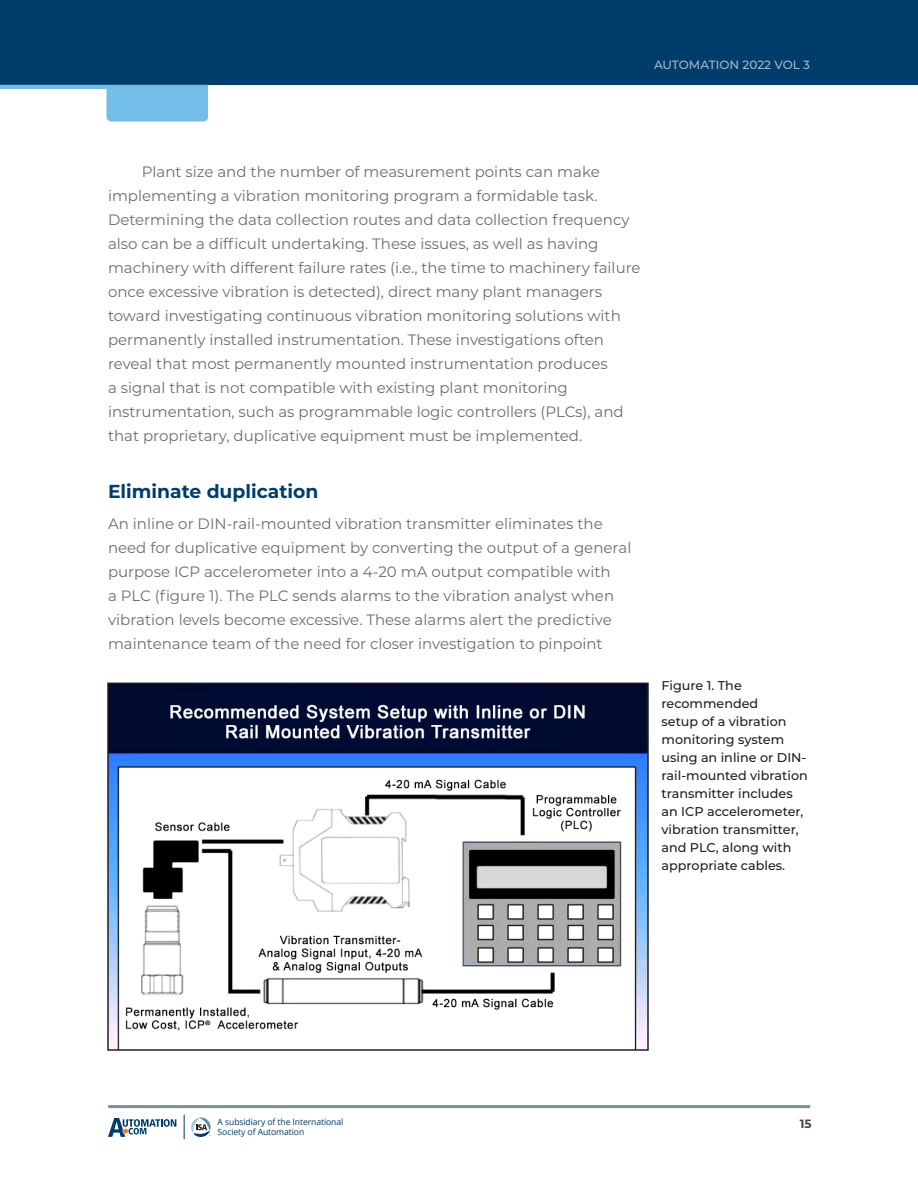
<style>
.page{position:relative;width:918px;height:1188px;background:#fff}
.page>*{position:absolute;margin:0;border:0;box-sizing:border-box;transform-origin:0 0}
.Subhead{font:700 18.75px "Montserrat";color:#003d6a}
.text{font:15px/24px "Montserrat";color:#6c6d70}
.no_indent_text{font:15px/24px "Montserrat";color:#6c6d70}
.t1{font:500 12.75px/18px "Montserrat";color:#231f20}
.t2{font:500 12px "Montserrat";color:#a8b6cd}
.t3{font:700 12px "Montserrat";color:#454647}
.t4{font:8.55px/9.4px "Open Sans";letter-spacing:-.01em;color:#003d6a}
</style>
<div class="page">
<div style="left:0;top:0;width:918px;height:85px;background:#003d6a"></div>
<hr style="left:108px;top:1105px;width:702px;height:3px;background:#7e9091">
<svg style="left:108px;top:1118px;width:68px;height:19px"></svg>
<svg style="left:184px;top:1115px;width:27px;height:24px"></svg>
<svg style="left:0;top:85px;width:208px;height:37px"></svg>
<img style="left:110px;top:686px;width:536px;height:362px">
<div style="left:107px;top:683px;width:542px;height:368px;border:2px solid #231f20"></div>
<p class="t2" style="left:654px;top:57px;width:157px">AUTOMATION 2022 VOL 3</p>
<p class="text" style="left:108px;top:159px;width:534px;text-indent:34px">Plant size and the number of measurement points can make implementing a vibration monitoring program a formidable task.<br>Determining the data collection routes and data collection frequency also can be a difficult undertaking. These issues, as well as having machinery with different failure rates (i.e., the time to machinery failure once excessive vibration is detected), direct many plant managers toward investigating continuous vibration monitoring solutions with permanently installed instrumentation. These investigations often reveal that most permanently mounted instrumentation produces<br>a signal that is not compatible with existing plant monitoring instrumentation, such as programmable logic controllers (PLCs), and that proprietary, duplicative equipment must be implemented.</p>
<p class="Subhead" style="left:108px;top:478px;width:212px">Eliminate duplication</p>
<p class="no_indent_text" style="left:108px;top:511px;width:525px">An inline or DIN-rail-mounted vibration transmitter eliminates the need for duplicative equipment by converting the output of a general purpose ICP accelerometer into a 4-20 mA output compatible with<br>a PLC (figure 1). The PLC sends alarms to the vibration analyst when vibration levels become excessive. These alarms alert the predictive maintenance team of the need for closer investigation to pinpoint</p>
<p class="t1" style="left:662px;top:676px;width:148px">Figure 1. The recommended<br>setup of a vibration monitoring system using an inline or DIN&shy;rail-mounted vibration transmitter includes an ICP accelerometer, vibration transmitter, and PLC, along with appropriate cables.</p>
<p class="t4" style="left:218px;top:1117px;width:127px">A subsidiary of the International<br>Society of Automation</p>
<p class="t3" style="left:800px;top:1116px;width:13px">15</p>
</div>
